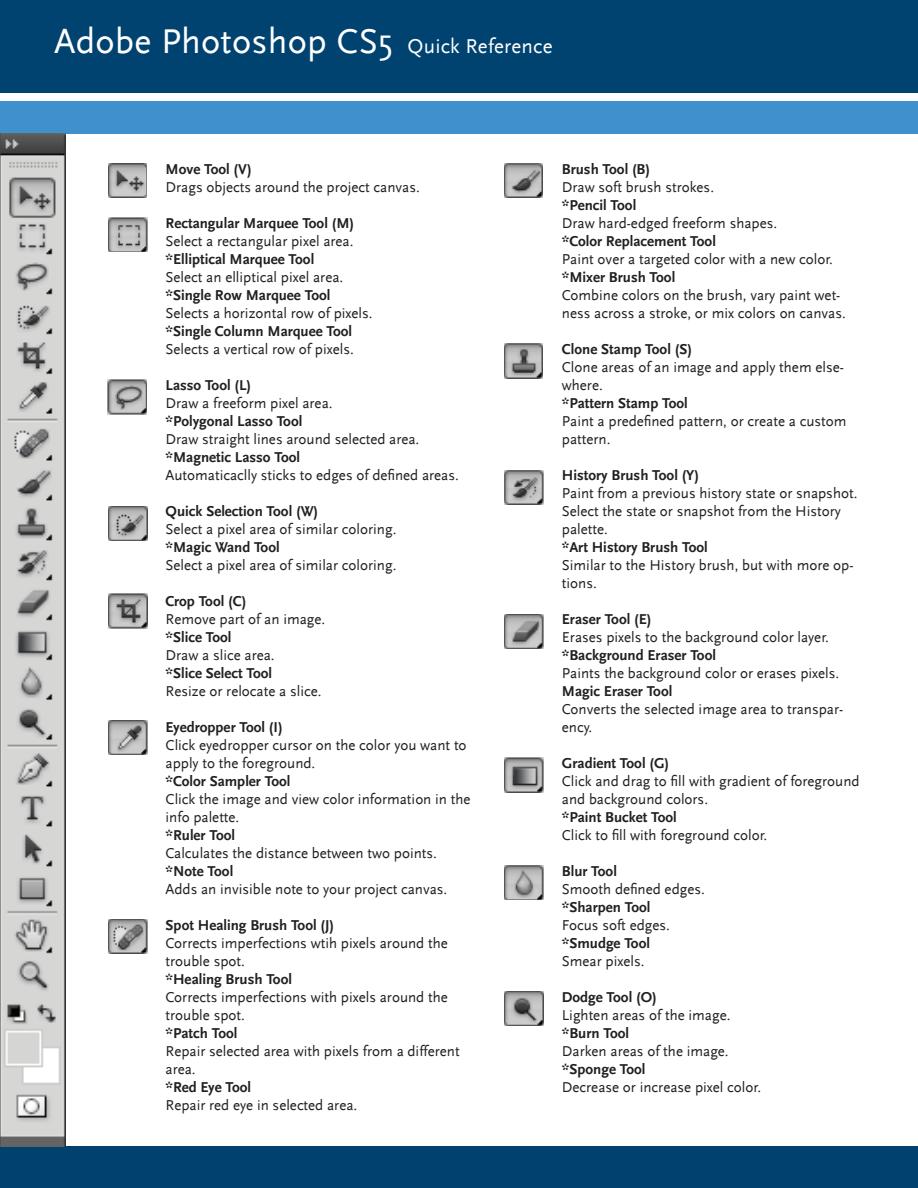
<style>
.page{position:relative;width:918px;height:1188px;background:#fff}
.page>*{position:absolute;margin:0;border:0;box-sizing:border-box;transform-origin:0 0}
.t1{font:36px "Scala Sans";letter-spacing:.01em;color:#fff}
.t2{font:15px/18px "Scala Sans";color:#231f20}
.t3{font:700 15px "Scala Sans LF";color:#231f20}
.s1{font-size:21px}
</style>
<div class="page">
<div style="left:0;top:0;width:918px;height:93px;background:#004270"></div>
<div style="left:0;top:101px;width:918px;height:33px;background:#3f90cd"></div>
<img style="left:504px;top:865px;width:39px;height:35px">
<img style="left:504px;top:470px;width:39px;height:35px">
<img style="left:504px;top:344px;width:39px;height:34px">
<img style="left:504px;top:163px;width:39px;height:35px">
<img style="left:108px;top:920px;width:39px;height:34px">
<img style="left:108px;top:594px;width:39px;height:34px">
<img style="left:108px;top:380px;width:39px;height:34px">
<img style="left:108px;top:218px;width:39px;height:34px">
<img style="left:108px;top:506px;width:39px;height:35px">
<img style="left:504px;top:614px;width:39px;height:35px">
<img style="left:504px;top:758px;width:39px;height:34px">
<img style="left:505px;top:991px;width:38px;height:35px">
<div style="left:0;top:1147px;width:918px;height:41px;background:#004170"></div>
<img style="left:0;top:134px;width:65px;height:1013px">
<img style="left:108px;top:163px;width:39px;height:34px">
<img style="left:108px;top:720px;width:39px;height:35px">
<h1 class="t1" style="left:54px;top:22px;width:500px">Adobe Photoshop CS5 <span class="s1">Quick Reference</span></h1>
<p class="t3" style="left:166px;top:161px;width:88px">Move Tool (V)</p>
<p class="t2" style="left:166px;top:179px;width:256px">Drags objects around the project canvas.</p>
<p class="t3" style="left:166px;top:215px;width:190px">Rectangular Marquee Tool (M)</p>
<p class="t2" style="left:166px;top:233px;width:189px">Select a rectangular pixel area.</p>
<p class="t3" style="left:166px;top:251px;width:150px">*Elliptical Marquee Tool</p>
<p class="t2" style="left:166px;top:269px;width:179px">Select an elliptical pixel area.</p>
<p class="t3" style="left:166px;top:287px;width:166px">*Single Row Marquee Tool</p>
<p class="t2" style="left:166px;top:305px;width:209px">Selects a horizontal row of pixels.</p>
<p class="t3" style="left:166px;top:323px;width:188px">*Single Column Marquee Tool</p>
<p class="t2" style="left:166px;top:341px;width:190px">Selects a vertical row of pixels.</p>
<p class="t3" style="left:166px;top:377px;width:87px">Lasso Tool (L)</p>
<p class="t2" style="left:166px;top:395px;width:168px">Draw a freeform pixel area.</p>
<p class="t3" style="left:166px;top:413px;width:138px">*Polygonal Lasso Tool</p>
<p class="t2" style="left:166px;top:431px;width:255px">Draw straight lines around selected area.</p>
<p class="t3" style="left:166px;top:449px;width:136px">*Magnetic Lasso Tool</p>
<p class="t2" style="left:166px;top:467px;width:295px">Automaticaclly sticks to edges of defined areas.</p>
<p class="t3" style="left:166px;top:503px;width:154px">Quick Selection Tool (W)</p>
<p class="t2" style="left:166px;top:521px;width:232px">Select a pixel area of similar coloring.</p>
<p class="t3" style="left:166px;top:539px;width:116px">*Magic Wand Tool</p>
<p class="t2" style="left:166px;top:557px;width:232px">Select a pixel area of similar coloring.</p>
<p class="t3" style="left:166px;top:593px;width:82px">Crop Tool (C)</p>
<p class="t2" style="left:166px;top:611px;width:161px">Remove part of an image.</p>
<p class="t3" style="left:166px;top:629px;width:67px">*Slice Tool</p>
<p class="t2" style="left:166px;top:647px;width:111px">Draw a slice area.</p>
<p class="t3" style="left:166px;top:665px;width:108px">*Slice Select Tool</p>
<p class="t2" style="left:166px;top:683px;width:157px">Resize or relocate a slice.</p>
<p class="t3" style="left:166px;top:719px;width:119px">Eyedropper Tool (I)</p>
<p class="t2" style="left:166px;top:737px;width:303px">Click eyedropper cursor on the color you want to apply to the foreground.</p>
<p class="t3" style="left:166px;top:773px;width:126px">*Color Sampler Tool</p>
<p class="t2" style="left:166px;top:791px;width:306px">Click the image and view color information in the info palette.</p>
<p class="t3" style="left:166px;top:827px;width:71px">*Ruler Tool</p>
<p class="t2" style="left:166px;top:845px;width:273px">Calculates the distance between two points.</p>
<p class="t3" style="left:166px;top:863px;width:69px">*Note Tool</p>
<p class="t2" style="left:166px;top:881px;width:283px">Adds an invisible note to your project canvas.</p>
<p class="t3" style="left:166px;top:917px;width:170px">Spot Healing Brush Tool (J)</p>
<p class="t2" style="left:166px;top:935px;width:284px">Corrects imperfections wtih pixels around the trouble spot.</p>
<p class="t3" style="left:166px;top:971px;width:128px">*Healing Brush Tool</p>
<p class="t2" style="left:166px;top:989px;width:284px">Corrects imperfections with pixels around the trouble spot.</p>
<p class="t3" style="left:166px;top:1025px;width:73px">*Patch Tool</p>
<p class="t2" style="left:166px;top:1043px;width:296px">Repair selected area with pixels from a different area.</p>
<p class="t3" style="left:166px;top:1079px;width:87px">*Red Eye Tool</p>
<p class="t2" style="left:166px;top:1097px;width:193px">Repair red eye in selected area.</p>
<p class="t3" style="left:562px;top:161px;width:90px">Brush Tool (B)</p>
<p class="t2" style="left:562px;top:179px;width:154px">Draw soft brush strokes.</p>
<p class="t3" style="left:562px;top:197px;width:76px">*Pencil Tool</p>
<p class="t2" style="left:562px;top:215px;width:217px">Draw hard-edged freeform shapes.</p>
<p class="t3" style="left:562px;top:233px;width:156px">*Color Replacement Tool</p>
<p class="t2" style="left:562px;top:251px;width:273px">Paint over a targeted color with a new color.</p>
<p class="t3" style="left:562px;top:269px;width:115px">*Mixer Brush Tool</p>
<p class="t2" style="left:562px;top:287px;width:285px">Combine colors on the brush, vary paint wet&shy;ness across a stroke, or mix colors on canvas.</p>
<p class="t3" style="left:562px;top:341px;width:132px">Clone Stamp Tool (S)</p>
<p class="t2" style="left:562px;top:359px;width:284px">Clone areas of an image and apply them else&shy;where.</p>
<p class="t3" style="left:562px;top:395px;width:127px">*Pattern Stamp Tool</p>
<p class="t2" style="left:562px;top:413px;width:286px">Paint a predefined pattern, or create a custom pattern.</p>
<p class="t3" style="left:562px;top:467px;width:139px">History Brush Tool (Y)</p>
<p class="t2" style="left:562px;top:485px;width:297px">Paint from a previous history state or snapshot.<br>Select the state or snapshot from the History palette.</p>
<p class="t3" style="left:562px;top:539px;width:147px">*Art History Brush Tool</p>
<p class="t2" style="left:562px;top:557px;width:293px">Similar to the History brush, but with more op&shy;tions.</p>
<p class="t3" style="left:562px;top:611px;width:91px">Eraser Tool (E)</p>
<p class="t2" style="left:562px;top:629px;width:269px">Erases pixels to the background color layer.</p>
<p class="t3" style="left:562px;top:647px;width:156px">*Background Eraser Tool</p>
<p class="t2" style="left:562px;top:665px;width:279px">Paints the background color or erases pixels.</p>
<p class="t3" style="left:562px;top:683px;width:112px">Magic Eraser Tool</p>
<p class="t2" style="left:562px;top:701px;width:283px">Converts the selected image area to transpar&shy;ency.</p>
<p class="t3" style="left:562px;top:755px;width:109px">Gradient Tool (G)</p>
<p class="t2" style="left:562px;top:773px;width:299px">Click and drag to fill with gradient of foreground and background colors.</p>
<p class="t3" style="left:562px;top:809px;width:117px">*Paint Bucket Tool</p>
<p class="t2" style="left:562px;top:827px;width:207px">Click to fill with foreground color.</p>
<p class="t3" style="left:562px;top:863px;width:57px">Blur Tool</p>
<p class="t2" style="left:562px;top:881px;width:144px">Smooth defined edges.</p>
<p class="t3" style="left:562px;top:899px;width:90px">*Sharpen Tool</p>
<p class="t2" style="left:562px;top:917px;width:109px">Focus soft edges.</p>
<p class="t3" style="left:562px;top:935px;width:90px">*Smudge Tool</p>
<p class="t2" style="left:562px;top:953px;width:84px">Smear pixels.</p>
<p class="t3" style="left:562px;top:989px;width:96px">Dodge Tool (O)</p>
<p class="t2" style="left:562px;top:1007px;width:170px">Lighten areas of the image.</p>
<p class="t3" style="left:562px;top:1025px;width:69px">*Burn Tool</p>
<p class="t2" style="left:562px;top:1043px;width:168px">Darken areas of the image.</p>
<p class="t3" style="left:562px;top:1061px;width:85px">*Sponge Tool</p>
<p class="t2" style="left:562px;top:1079px;width:201px">Decrease or increase pixel color.</p>
</div>
